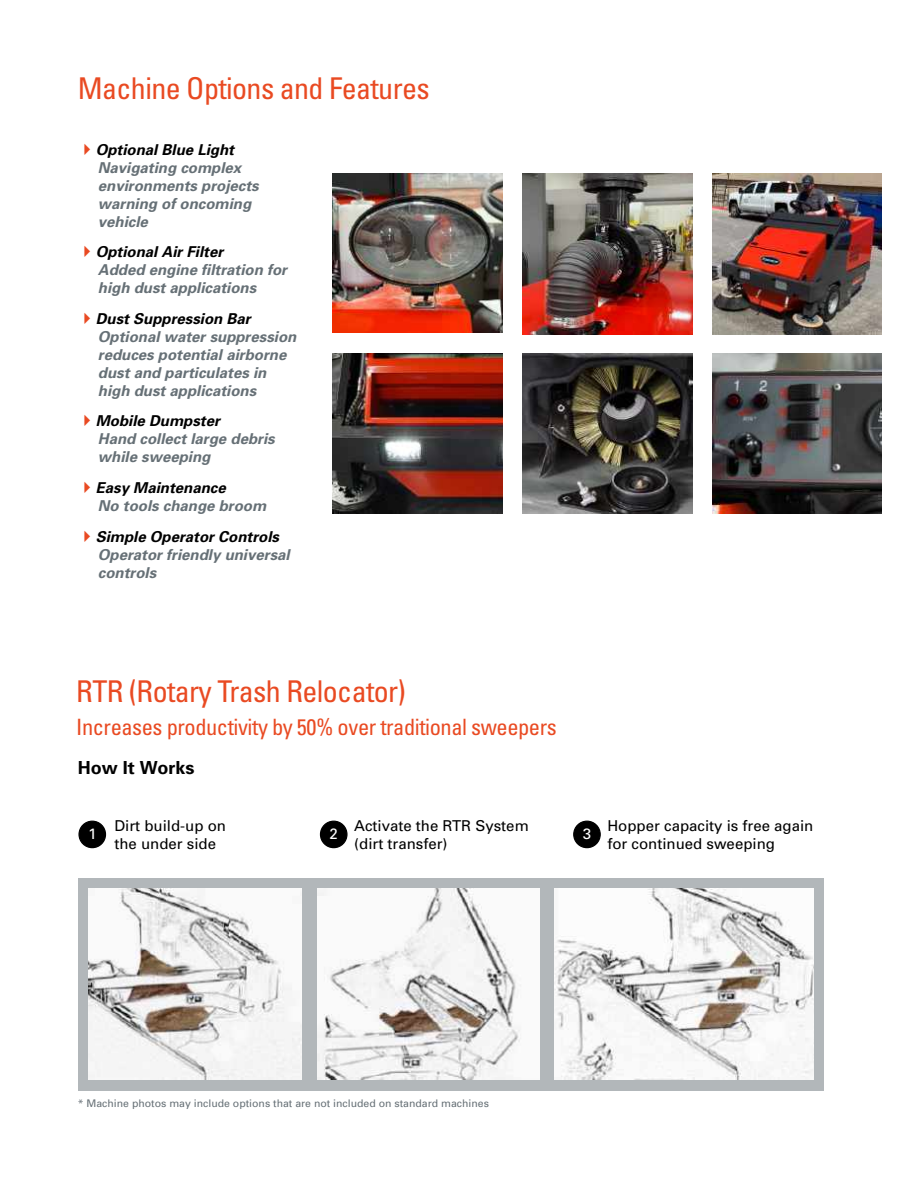
<style>
.page{position:relative;width:918px;height:1188px;background:#fff}
.page>*{position:absolute;margin:0;border:0;box-sizing:border-box;transform-origin:0 0}
.t1{font:condensed 30px "Univers";letter-spacing:-.02em;color:#e94a22}
.t2{font:condensed 22.5px "Univers";letter-spacing:-.02em;color:#e94a22}
.t3{font:700 18px "Univers";color:#000}
.t4{font:italic 700 15px/18px "Univers";color:#667076}
.t5{font:15px/18px "Univers";color:#000}
.t6{font:15px "Univers";color:#fff}
.t7{font:10.5px "Univers";color:#667076}
.s1{color:#e94a22}
.s2{color:#000}
</style>
<div class="page">
<div style="left:78px;top:878px;width:746px;height:212px;background:#b2b7ba"></div>
<img style="left:333px;top:174px;width:170px;height:158px">
<img style="left:333px;top:353px;width:170px;height:161px">
<img style="left:522px;top:174px;width:170px;height:161px">
<img style="left:522px;top:353px;width:170px;height:161px">
<img style="left:712px;top:174px;width:170px;height:160px">
<img style="left:712px;top:353px;width:170px;height:161px">
<div style="left:79px;top:821px;width:27px;height:27px;background:#000;border-radius:50%"></div>
<div style="left:78px;top:821px;width:28px;height:27px;border:1px solid #000;border-radius:50%"></div>
<div style="left:320px;top:821px;width:27px;height:27px;background:#000;border-radius:50%"></div>
<div style="left:320px;top:821px;width:28px;height:27px;border:1px solid #000;border-radius:50%"></div>
<div style="left:574px;top:821px;width:26px;height:27px;background:#000;border-radius:50%"></div>
<div style="left:573px;top:821px;width:28px;height:27px;border:1px solid #000;border-radius:50%"></div>
<img style="left:88px;top:888px;width:213px;height:192px">
<img style="left:317px;top:888px;width:223px;height:192px">
<img style="left:554px;top:888px;width:259px;height:192px">
<h1 class="t1" style="left:78px;top:69px;width:354px">Machine Options and Features</h1>
<p class="t4" style="left:98px;top:140px;width:162px;text-indent:-20px"><span class="s1">✔</span><span class="s2">Optional Blue Light<br></span>Navigating complex environments projects warning of oncoming vehicle</p>
<p class="t4" style="left:98px;top:242px;width:191px;text-indent:-20px"><span class="s1">✔</span><span class="s2">Optional Air Filter<br></span>Added engine filtration for high dust applications</p>
<p class="t4" style="left:98px;top:309px;width:200px;text-indent:-20px"><span class="s1">✔</span><span class="s2">Dust Suppression Bar<br></span>Optional water suppression reduces potential airborne dust and particulates in high dust applications</p>
<p class="t4" style="left:98px;top:412px;width:178px;text-indent:-20px"><span class="s1">✔</span><span class="s2">Mobile Dumpster<br></span>Hand collect large debris while sweeping</p>
<p class="t4" style="left:98px;top:478px;width:170px;text-indent:-20px"><span class="s1">✔</span><span class="s2">Easy Maintenance<br></span>No tools change broom</p>
<p class="t4" style="left:98px;top:527px;width:193px;text-indent:-20px"><span class="s1">✔</span><span class="s2">Simple Operator Controls<br></span>Operator friendly universal controls</p>
<h1 class="t1" style="left:76px;top:672px;width:331px">RTR (Rotary Trash Relocator)</h1>
<h2 class="t2" style="left:76px;top:712px;width:482px">Increases productivity by 50% over traditional sweepers</h2>
<p class="t3" style="left:78px;top:756px;width:118px">How It Works</p>
<p class="t5" style="left:114px;top:817px;width:113px">Dirt build-up on the under side</p>
<p class="t5" style="left:354px;top:817px;width:176px">Activate the RTR System (dirt transfer)</p>
<p class="t6" style="left:583px;top:825px;width:10px">3</p>
<p class="t5" style="left:608px;top:817px;width:207px">Hopper capacity is free again for continued sweeping</p>
<p class="t6" style="left:88px;top:825px;width:10px">1</p>
<p class="t6" style="left:330px;top:825px;width:10px">2</p>
<p class="t7" style="left:78px;top:1097px;width:413px">* Machine photos may include options that are not included on standard machines</p>
</div>
